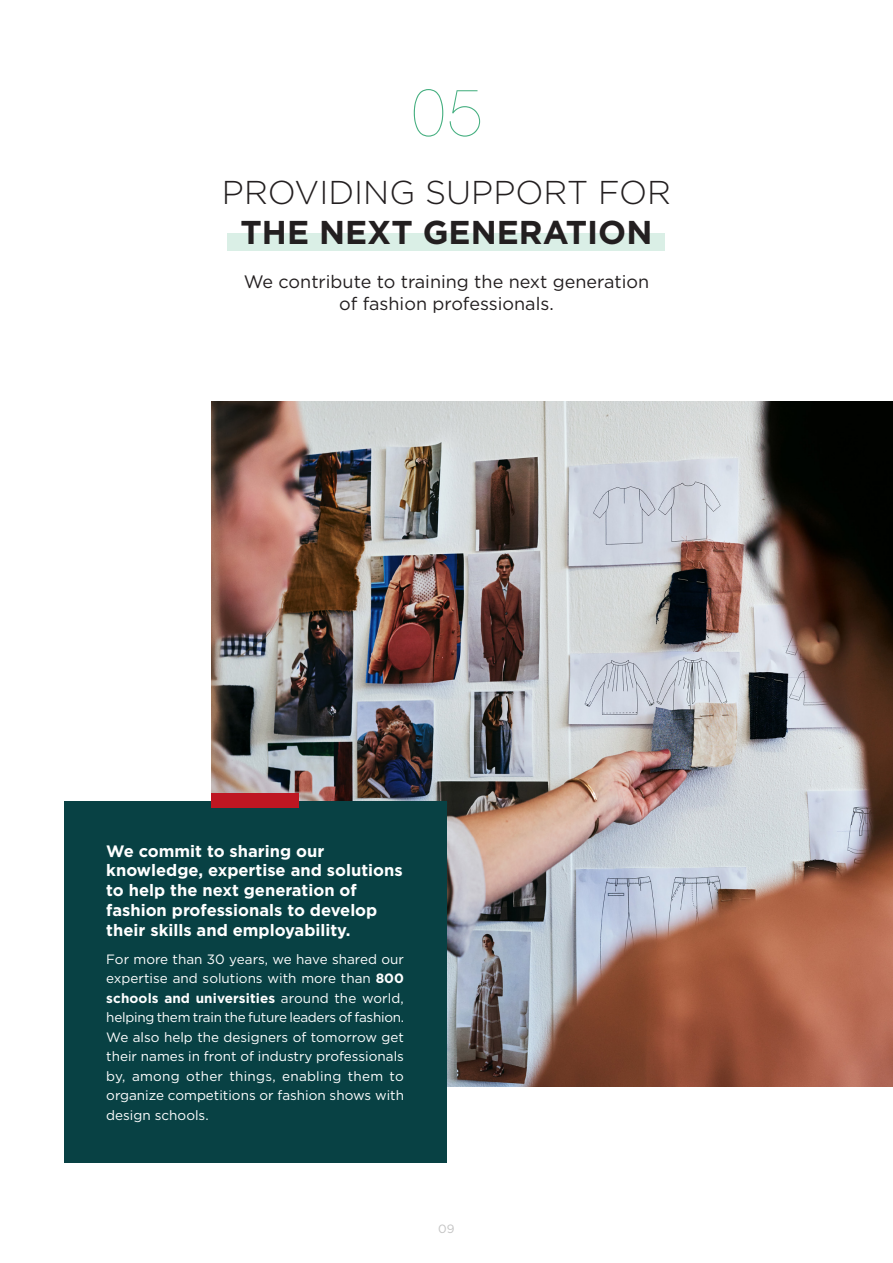
<style>
.page{position:relative;width:893px;height:1263px;background:#fff}
.page>*{position:absolute;margin:0;border:0;box-sizing:border-box;transform-origin:0 0}
.t1{font:100 75px "Ambassador Plus Sans";color:#45af80}
.t2{font:300 33px/39.6px "Gotham";color:#231f20;text-align:center}
.SUBTITLE{font:18px/21.6px "Gotham";color:#231f20;text-align:center}
.t3{font:700 16.5px/19.8px "Gotham";color:#fff}
.TXT_COURANT{font:13.5px/19.5px "Gotham";color:#fff;text-align:justify}
.t4{font:12px "Gotham";color:#c4c4c4}
.s1{font-weight:700}
</style>
<div class="page">
<div style="left:227px;top:233px;width:438px;height:17px;background:#daefe6"></div>
<img style="left:211px;top:402px;width:682px;height:684px">
<div style="left:64px;top:801px;width:382px;height:361px;background:#084144"></div>
<div style="left:211px;top:794px;width:88px;height:14px;background:#be1622"></div>
<p class="t1" style="left:410px;top:78px;width:75px">05</p>
<h1 class="t2" style="left:222px;top:172px;width:450px">PROVIDING SUPPORT FOR<br><span class="s1">THE NEXT GENERATION</span></h1>
<p class="SUBTITLE" style="left:244px;top:271px;width:407px">We contribute to training the next generation of fashion professionals.</p>
<h2 class="t3" style="left:106px;top:841px;width:298px">We commit to sharing our knowledge, expertise and solutions to help the next generation of fashion professionals to develop their skills and employability.</h2>
<p class="TXT_COURANT" style="left:106px;top:949px;width:299px">For more than 30 years, we have shared our expertise and solutions with more than <span class="s1">800 schools and universities</span> around the world, helping them train the future leaders of fashion.<br>We also help the designers of tomorrow get their names in front of industry professionals by, among other things, enabling them to organize competitions or fashion shows with design schools.</p>
<p class="t4" style="left:438px;top:1221px;width:18px">09</p>
</div>
